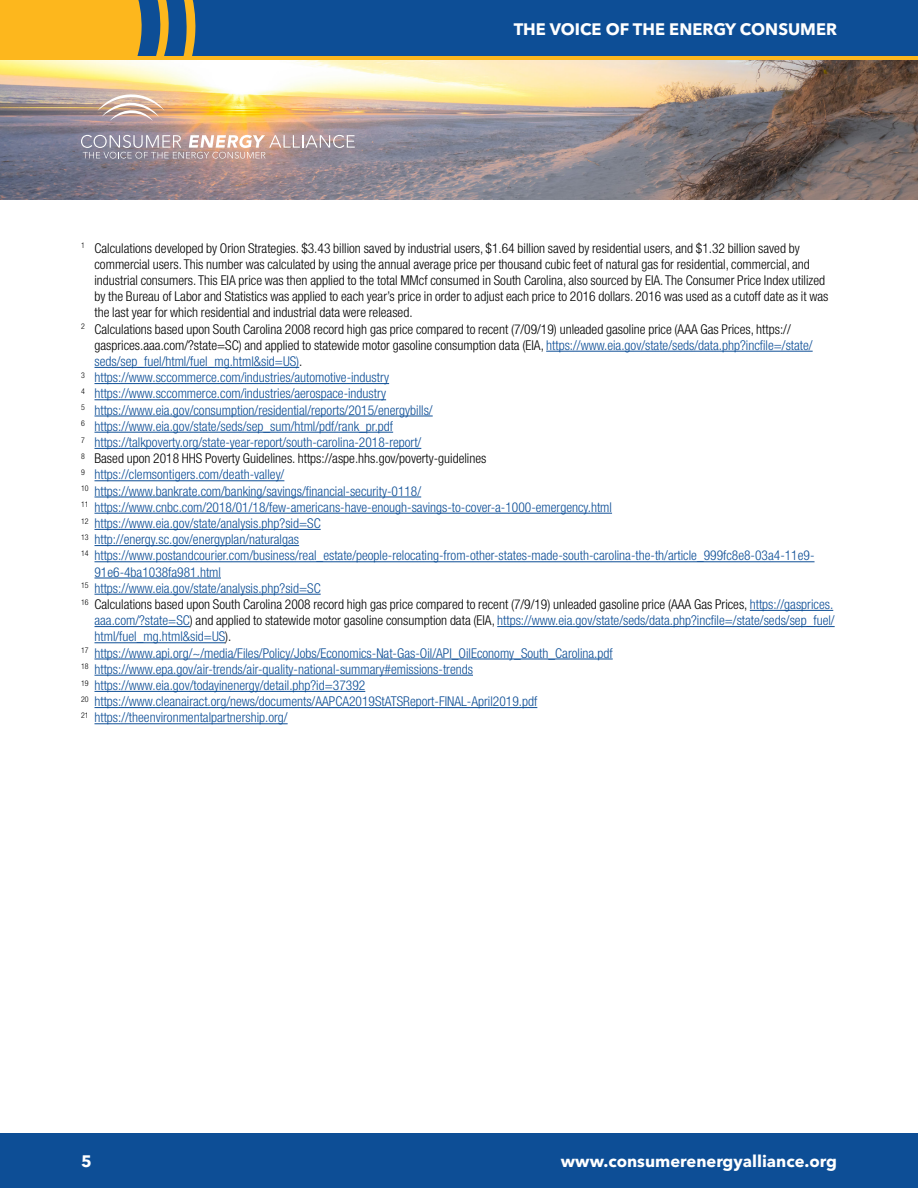
<style>
.page{position:relative;width:918px;height:1188px;background:#fff}
.page>*{position:absolute;margin:0;border:0;box-sizing:border-box;transform-origin:0 0}
.t1{font:700 16.5px "Avenir Next LT Pro";color:#fff}
.t2{font:300 condensed 13.5px "Helvetica Neue LT Std";color:#0d4e96}
.t3{font:300 condensed 13.5px "Helvetica Neue LT Std";color:#000}
.s1{color:#0d4e96}
.s2{color:#000}
</style>
<div class="page">
<div style="left:0;top:1133px;width:918px;height:55px;background:#0d4e96"></div>
<img style="left:0;top:60px;width:918px;height:139px">
<div style="left:3px;top:0;width:915px;height:58px;background:#0d4e96"></div>
<div style="left:0;top:0;width:142px;height:56px;background:#fdb71d"></div>
<svg style="left:156px;top:0;width:13px;height:56px"></svg>
<svg style="left:183px;top:0;width:13px;height:56px"></svg>
<hr style="left:0;top:56px;width:918px;height:4px;background:#fdb71d">
<svg style="left:81px;top:135px;width:274px;height:24px;background:#b6a4a7"></svg>
<svg style="left:97px;top:94px;width:68px;height:27px;background:#cfb4a7"></svg>
<hr style="left:546px;top:351px;width:267px;height:1px;background:#0d4e96">
<hr style="left:94px;top:367px;width:205px;height:1px;background:#0d4e96">
<hr style="left:94px;top:383px;width:295px;height:1px;background:#0d4e96">
<hr style="left:94px;top:399px;width:292px;height:1px;background:#0d4e96">
<hr style="left:94px;top:416px;width:339px;height:1px;background:#0d4e96">
<hr style="left:94px;top:432px;width:299px;height:1px;background:#0d4e96">
<hr style="left:94px;top:448px;width:327px;height:1px;background:#0d4e96">
<hr style="left:94px;top:480px;width:190px;height:1px;background:#0d4e96">
<hr style="left:94px;top:497px;width:327px;height:1px;background:#0d4e96">
<hr style="left:94px;top:513px;width:518px;height:1px;background:#0d4e96">
<hr style="left:94px;top:529px;width:227px;height:1px;background:#0d4e96">
<hr style="left:94px;top:545px;width:205px;height:1px;background:#0d4e96">
<hr style="left:94px;top:561px;width:721px;height:1px;background:#0d4e96">
<hr style="left:94px;top:578px;width:127px;height:1px;background:#0d4e96">
<hr style="left:94px;top:594px;width:227px;height:1px;background:#0d4e96">
<hr style="left:750px;top:610px;width:83px;height:1px;background:#0d4e96">
<hr style="left:94px;top:626px;width:96px;height:1px;background:#0d4e96">
<hr style="left:497px;top:626px;width:338px;height:1px;background:#0d4e96">
<hr style="left:94px;top:642px;width:131px;height:1px;background:#0d4e96">
<hr style="left:94px;top:659px;width:519px;height:1px;background:#0d4e96">
<hr style="left:94px;top:675px;width:379px;height:1px;background:#0d4e96">
<hr style="left:94px;top:691px;width:271px;height:1px;background:#0d4e96">
<hr style="left:94px;top:707px;width:443px;height:1px;background:#0d4e96">
<hr style="left:94px;top:723px;width:194px;height:1px;background:#0d4e96">
<p class="t1" style="left:514px;top:19px;width:325px">THE VOICE OF THE ENERGY CONSUMER</p>
<p class="t3" style="left:81px;top:240px;width:720px"><sup>1</sup> Calculations developed by Orion Strategies. $3.43 billion saved by industrial users, $1.64 billion saved by residential users, and $1.32 billion saved by</p>
<p class="t3" style="left:94px;top:256px;width:717px">commercial users. This number was calculated by using the annual average price per thousand cubic feet of natural gas for residential, commercial, and</p>
<p class="t3" style="left:94px;top:273px;width:732px">industrial consumers. This EIA price was then applied to the total MMcf consumed in South Carolina, also sourced by EIA. The Consumer Price Index utilized</p>
<p class="t3" style="left:94px;top:289px;width:735px">by the Bureau of Labor and Statistics was applied to each year’s price in order to adjust each price to 2016 dollars. 2016 was used as a cutoff date as it was</p>
<p class="t3" style="left:94px;top:305px;width:320px">the last year for which residential and industrial data were released.</p>
<p class="t3" style="left:81px;top:321px;width:711px"><sup>2</sup> Calculations based upon South Carolina 2008 record high gas price compared to recent (7/09/19) unleaded gasoline price (AAA Gas Prices, https://</p>
<p class="t3" style="left:94px;top:337px;width:720px">gasprices.aaa.com/?state=SC) and applied to statewide motor gasoline consumption data (EIA, <span class="s1">https://www.eia.gov/state/seds/data.php?incfile=/state/</span></p>
<p class="t2" style="left:94px;top:354px;width:209px">seds/sep_fuel/html/fuel_mg.html&amp;sid=US)<span class="s2">.</span></p>
<p class="t2" style="left:81px;top:370px;width:310px"><sup>3</sup> https://www.sccommerce.com/industries/automotive-industry</p>
<p class="t2" style="left:81px;top:386px;width:307px"><sup>4</sup> https://www.sccommerce.com/industries/aerospace-industry</p>
<p class="t2" style="left:81px;top:402px;width:353px"><sup>5</sup> https://www.eia.gov/consumption/residential/reports/2015/energybills/</p>
<p class="t2" style="left:81px;top:418px;width:314px"><sup>6</sup> https://www.eia.gov/state/seds/sep_sum/html/pdf/rank_pr.pdf</p>
<p class="t2" style="left:81px;top:435px;width:342px"><sup>7</sup> https://talkpoverty.org/state-year-report/south-carolina-2018-report/</p>
<p class="t3" style="left:81px;top:451px;width:407px"><sup>8</sup> Based upon 2018 HHS Poverty Guidelines. https://aspe.hhs.gov/poverty-guidelines</p>
<p class="t2" style="left:81px;top:467px;width:205px"><sup>9</sup> https://clemsontigers.com/death-valley/</p>
<p class="t2" style="left:81px;top:483px;width:342px"><sup>10</sup> https://www.bankrate.com/banking/savings/financial-security-0118/</p>
<p class="t2" style="left:81px;top:499px;width:533px"><sup>11</sup> https://www.cnbc.com/2018/01/18/few-americans-have-enough-savings-to-cover-a-1000-emergency.html</p>
<p class="t2" style="left:81px;top:516px;width:241px"><sup>12</sup> https://www.eia.gov/state/analysis.php?sid=SC</p>
<p class="t2" style="left:81px;top:532px;width:220px"><sup>13</sup> http://energy.sc.gov/energyplan/naturalgas</p>
<p class="t2" style="left:81px;top:548px;width:735px"><sup>14</sup> https://www.postandcourier.com/business/real_estate/people-relocating-from-other-states-made-south-carolina-the-th/article_999fc8e8-03a4-11e9-</p>
<p class="t2" style="left:94px;top:564px;width:128px">91e6-4ba1038fa981.html</p>
<p class="t2" style="left:81px;top:580px;width:241px"><sup>15</sup> https://www.eia.gov/state/analysis.php?sid=SC</p>
<p class="t3" style="left:81px;top:597px;width:754px"><sup>16</sup> Calculations based upon South Carolina 2008 record high gas price compared to recent (7/9/19) unleaded gasoline price (AAA Gas Prices, <span class="s1">https://gasprices.</span></p>
<p class="t2" style="left:94px;top:613px;width:742px">aaa.com/?state=SC<span class="s2">) and applied to statewide motor gasoline consumption data (EIA,</span> https://www.eia.gov/state/seds/data.php?incfile=/state/seds/sep_fuel/</p>
<p class="t2" style="left:94px;top:629px;width:139px">html/fuel_mg.html&amp;sid=US<span class="s2">).</span></p>
<p class="t2" style="left:81px;top:645px;width:533px"><sup>17</sup> https://www.api.org/~/media/Files/Policy/Jobs/Economics-Nat-Gas-Oil/API_OilEconomy_South_Carolina.pdf</p>
<p class="t2" style="left:81px;top:661px;width:394px"><sup>18</sup> https://www.epa.gov/air-trends/air-quality-national-summary#emissions-trends</p>
<p class="t2" style="left:81px;top:678px;width:286px"><sup>19</sup> https://www.eia.gov/todayinenergy/detail.php?id=37392</p>
<p class="t2" style="left:81px;top:694px;width:458px"><sup>20</sup> https://www.cleanairact.org/news/documents/AAPCA2019StATSReport-FINAL-April2019.pdf</p>
<p class="t2" style="left:81px;top:710px;width:208px"><sup>21</sup> https://theenvironmentalpartnership.org/</p>
<p class="t1" style="left:81px;top:1151px;width:12px">5</p>
<p class="t1" style="left:561px;top:1151px;width:278px">www.consumerenergyalliance.org</p>
</div>
